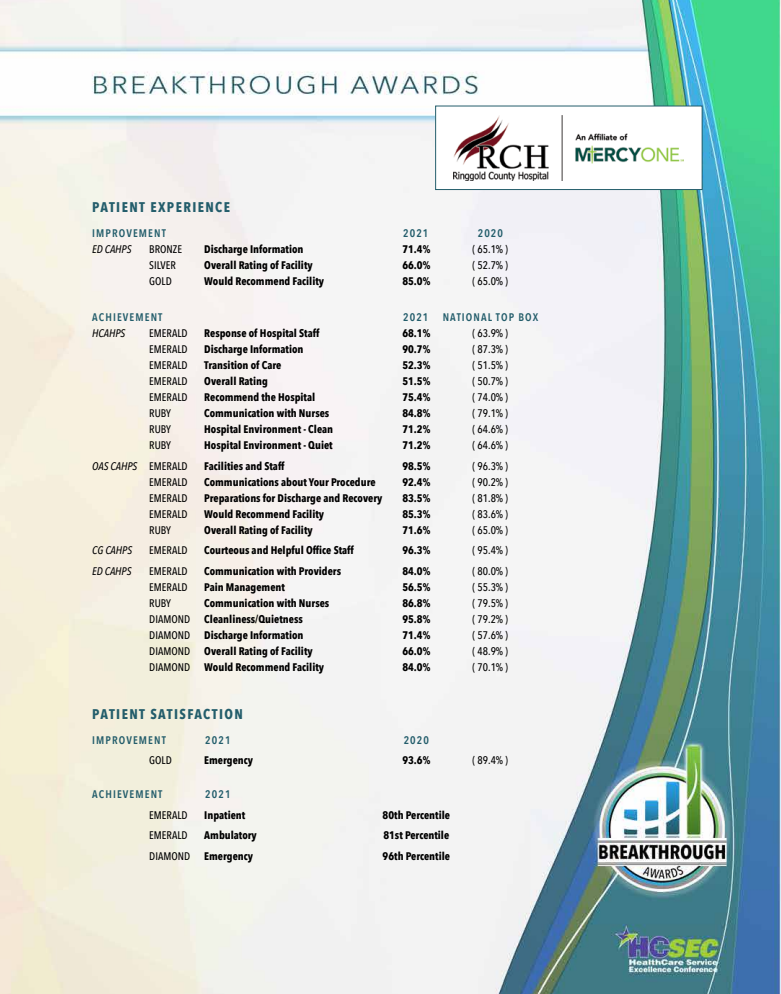
<style>
.page{position:relative;width:781px;height:994px;background:#fff}
.page>*{position:absolute;margin:0;border:0;box-sizing:border-box;transform-origin:0 0}
.t1{font:700 14px "Avenir Next Condensed";letter-spacing:.1em;color:#235d6b}
.t2{font:700 11px "Avenir Next Condensed";color:#000}
.t3{font:500 11px "Avenir Next Condensed";color:#000}
.t4{font:600 11px "Avenir Next Condensed";letter-spacing:.1em;color:#235d6b}
.t5{font:italic 500 11px "Avenir Next Condensed";color:#000}
.s1{font-style:normal}
</style>
<div class="page">
<img style="left:0;top:0;width:781px;height:994px">
<div style="left:435px;top:106px;width:267px;height:84px;background:#fff"></div>
<img style="left:454px;top:115px;width:230px;height:65px">
<div style="left:435px;top:106px;width:267px;height:84px;border:1px solid #235d6b"></div>
<p class="t1" style="left:92px;top:198px;width:139px">PATIENT EXPERIENCE</p>
<p class="t4" style="left:92px;top:223px;width:75px">IMPROVEMENT</p>
<p class="t4" style="left:403px;top:223px;width:27px">2021</p>
<p class="t4" style="left:478px;top:223px;width:27px">2020</p>
<p class="t5" style="left:92px;top:242px;width:41px">ED CAHPS</p>
<p class="t3" style="left:149px;top:242px;width:34px">BRONZE</p>
<p class="t2" style="left:204px;top:242px;width:101px">Discharge Information</p>
<p class="t2" style="left:402px;top:242px;width:29px">71.4%</p>
<p class="t3" style="left:472px;top:242px;width:37px">( 65.1% )</p>
<p class="t3" style="left:149px;top:258px;width:28px">SILVER</p>
<p class="t2" style="left:204px;top:258px;width:110px">Overall Rating of Facility</p>
<p class="t2" style="left:402px;top:258px;width:29px">66.0%</p>
<p class="t3" style="left:472px;top:258px;width:37px">( 52.7% )</p>
<p class="t3" style="left:149px;top:274px;width:24px">GOLD</p>
<p class="t2" style="left:204px;top:274px;width:121px">Would Recommend Facility</p>
<p class="t2" style="left:402px;top:274px;width:29px">85.0%</p>
<p class="t3" style="left:472px;top:274px;width:37px">( 65.0% )</p>
<p class="t4" style="left:92px;top:308px;width:72px">ACHIEVEMENT</p>
<p class="t4" style="left:403px;top:308px;width:27px">2021</p>
<p class="t4" style="left:443px;top:308px;width:97px">NATIONAL TOP BOX</p>
<p class="t5" style="left:92px;top:327px;width:35px">HCAHPS</p>
<p class="t3" style="left:149px;top:327px;width:40px">EMERALD</p>
<p class="t2" style="left:204px;top:326px;width:117px">Response of Hospital Staff</p>
<p class="t2" style="left:402px;top:326px;width:29px">68.1%</p>
<p class="t3" style="left:472px;top:327px;width:37px">( 63.9% )</p>
<p class="t3" style="left:149px;top:343px;width:40px">EMERALD</p>
<p class="t2" style="left:204px;top:342px;width:101px">Discharge Information</p>
<p class="t2" style="left:402px;top:342px;width:29px">90.7%</p>
<p class="t3" style="left:472px;top:343px;width:37px">( 87.3% )</p>
<p class="t3" style="left:149px;top:359px;width:40px">EMERALD</p>
<p class="t2" style="left:204px;top:358px;width:79px">Transition of Care</p>
<p class="t2" style="left:402px;top:358px;width:29px">52.3%</p>
<p class="t3" style="left:472px;top:359px;width:37px">( 51.5% )</p>
<p class="t3" style="left:149px;top:375px;width:40px">EMERALD</p>
<p class="t2" style="left:204px;top:374px;width:65px">Overall Rating</p>
<p class="t2" style="left:402px;top:374px;width:29px">51.5%</p>
<p class="t3" style="left:472px;top:375px;width:37px">( 50.7% )</p>
<p class="t3" style="left:149px;top:391px;width:40px">EMERALD</p>
<p class="t2" style="left:204px;top:390px;width:113px">Recommend the Hospital</p>
<p class="t2" style="left:402px;top:390px;width:29px">75.4%</p>
<p class="t3" style="left:472px;top:391px;width:37px">( 74.0% )</p>
<p class="t3" style="left:149px;top:407px;width:23px">RUBY</p>
<p class="t2" style="left:204px;top:406px;width:127px">Communication with Nurses</p>
<p class="t2" style="left:402px;top:406px;width:29px">84.8%</p>
<p class="t3" style="left:472px;top:407px;width:37px">( 79.1% )</p>
<p class="t3" style="left:149px;top:423px;width:23px">RUBY</p>
<p class="t2" style="left:204px;top:422px;width:130px">Hospital Environment - Clean</p>
<p class="t2" style="left:402px;top:422px;width:29px">71.2%</p>
<p class="t3" style="left:472px;top:423px;width:37px">( 64.6% )</p>
<p class="t3" style="left:149px;top:439px;width:23px">RUBY</p>
<p class="t2" style="left:204px;top:438px;width:130px">Hospital Environment - Quiet</p>
<p class="t2" style="left:402px;top:438px;width:29px">71.2%</p>
<p class="t3" style="left:472px;top:439px;width:37px">( 64.6% )</p>
<p class="t5" style="left:92px;top:459px;width:97px">OAS CAHPS <span class="s1">EMERALD</span></p>
<p class="t2" style="left:204px;top:459px;width:82px">Facilities and Staff</p>
<p class="t2" style="left:402px;top:459px;width:29px">98.5%</p>
<p class="t3" style="left:472px;top:459px;width:37px">( 96.3% )</p>
<p class="t3" style="left:149px;top:475px;width:40px">EMERALD</p>
<p class="t2" style="left:204px;top:475px;width:173px">Communications about Your Procedure</p>
<p class="t2" style="left:402px;top:475px;width:29px">92.4%</p>
<p class="t3" style="left:472px;top:475px;width:37px">( 90.2% )</p>
<p class="t3" style="left:149px;top:491px;width:40px">EMERALD</p>
<p class="t2" style="left:204px;top:491px;width:180px">Preparations for Discharge and Recovery</p>
<p class="t2" style="left:402px;top:491px;width:29px">83.5%</p>
<p class="t3" style="left:472px;top:491px;width:37px">( 81.8% )</p>
<p class="t3" style="left:149px;top:507px;width:40px">EMERALD</p>
<p class="t2" style="left:204px;top:507px;width:121px">Would Recommend Facility</p>
<p class="t2" style="left:402px;top:507px;width:29px">85.3%</p>
<p class="t3" style="left:472px;top:507px;width:37px">( 83.6% )</p>
<p class="t3" style="left:149px;top:523px;width:23px">RUBY</p>
<p class="t2" style="left:204px;top:523px;width:110px">Overall Rating of Facility</p>
<p class="t2" style="left:402px;top:523px;width:29px">71.6%</p>
<p class="t3" style="left:472px;top:523px;width:37px">( 65.0% )</p>
<p class="t5" style="left:92px;top:544px;width:41px">CG CAHPS</p>
<p class="t3" style="left:149px;top:544px;width:40px">EMERALD</p>
<p class="t2" style="left:204px;top:544px;width:151px">Courteous and Helpful Office Staff</p>
<p class="t2" style="left:402px;top:544px;width:29px">96.3%</p>
<p class="t3" style="left:472px;top:544px;width:37px">( 95.4% )</p>
<p class="t5" style="left:92px;top:564px;width:41px">ED CAHPS</p>
<p class="t3" style="left:149px;top:564px;width:40px">EMERALD</p>
<p class="t2" style="left:204px;top:564px;width:138px">Communication with Providers</p>
<p class="t2" style="left:402px;top:564px;width:29px">84.0%</p>
<p class="t3" style="left:472px;top:564px;width:37px">( 80.0% )</p>
<p class="t3" style="left:149px;top:580px;width:40px">EMERALD</p>
<p class="t2" style="left:204px;top:580px;width:82px">Pain Management</p>
<p class="t2" style="left:402px;top:580px;width:29px">56.5%</p>
<p class="t3" style="left:472px;top:580px;width:37px">( 55.3% )</p>
<p class="t3" style="left:149px;top:596px;width:23px">RUBY</p>
<p class="t2" style="left:204px;top:596px;width:127px">Communication with Nurses</p>
<p class="t2" style="left:402px;top:596px;width:29px">86.8%</p>
<p class="t3" style="left:472px;top:596px;width:37px">( 79.5% )</p>
<p class="t3" style="left:149px;top:612px;width:42px">DIAMOND</p>
<p class="t2" style="left:204px;top:612px;width:100px">Cleanliness/Quietness</p>
<p class="t2" style="left:402px;top:612px;width:29px">95.8%</p>
<p class="t3" style="left:472px;top:612px;width:37px">( 79.2% )</p>
<p class="t3" style="left:149px;top:628px;width:42px">DIAMOND</p>
<p class="t2" style="left:204px;top:628px;width:101px">Discharge Information</p>
<p class="t2" style="left:402px;top:628px;width:29px">71.4%</p>
<p class="t3" style="left:472px;top:628px;width:37px">( 57.6% )</p>
<p class="t3" style="left:149px;top:644px;width:42px">DIAMOND</p>
<p class="t2" style="left:204px;top:644px;width:110px">Overall Rating of Facility</p>
<p class="t2" style="left:402px;top:644px;width:29px">66.0%</p>
<p class="t3" style="left:472px;top:644px;width:37px">( 48.9% )</p>
<p class="t3" style="left:149px;top:660px;width:42px">DIAMOND</p>
<p class="t2" style="left:204px;top:660px;width:121px">Would Recommend Facility</p>
<p class="t2" style="left:402px;top:660px;width:29px">84.0%</p>
<p class="t3" style="left:472px;top:660px;width:37px">( 70.1% )</p>
<p class="t1" style="left:92px;top:705px;width:152px">PATIENT SATISFACTION</p>
<p class="t4" style="left:92px;top:730px;width:75px">IMPROVEMENT</p>
<p class="t4" style="left:205px;top:730px;width:27px">2021</p>
<p class="t4" style="left:404px;top:730px;width:27px">2020</p>
<p class="t3" style="left:149px;top:754px;width:24px">GOLD</p>
<p class="t2" style="left:204px;top:753px;width:50px">Emergency</p>
<p class="t2" style="left:402px;top:753px;width:29px">93.6%</p>
<p class="t3" style="left:472px;top:754px;width:37px">( 89.4% )</p>
<p class="t4" style="left:92px;top:785px;width:72px">ACHIEVEMENT</p>
<p class="t4" style="left:205px;top:785px;width:27px">2021</p>
<p class="t3" style="left:149px;top:808px;width:40px">EMERALD</p>
<p class="t2" style="left:204px;top:808px;width:43px">Inpatient</p>
<p class="t2" style="left:383px;top:808px;width:69px">80th Percentile</p>
<p class="t3" style="left:149px;top:829px;width:40px">EMERALD</p>
<p class="t2" style="left:204px;top:828px;width:54px">Ambulatory</p>
<p class="t2" style="left:383px;top:828px;width:67px">81st Percentile</p>
<p class="t3" style="left:149px;top:849px;width:42px">DIAMOND</p>
<p class="t2" style="left:204px;top:849px;width:50px">Emergency</p>
<p class="t2" style="left:383px;top:849px;width:69px">96th Percentile</p>
</div>
